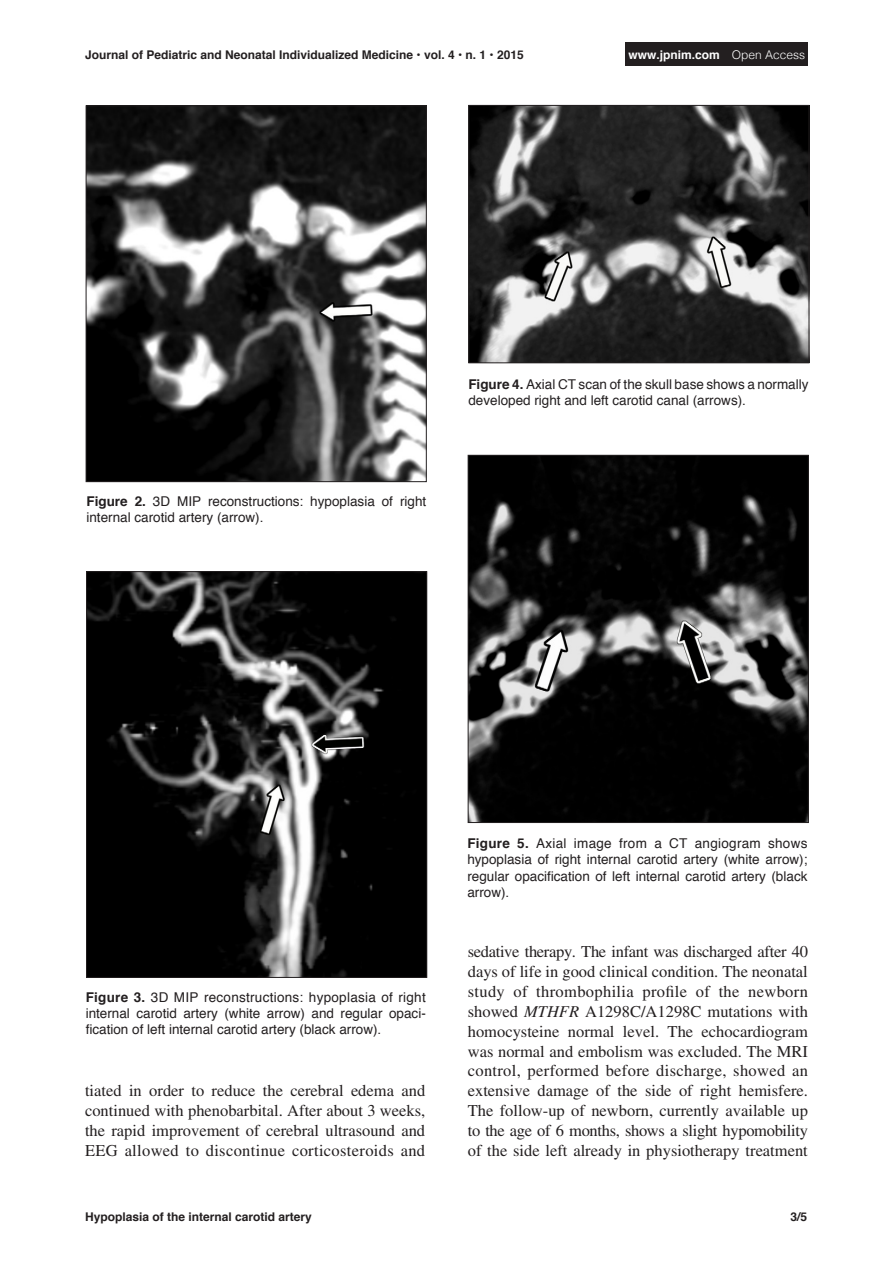
<style>
.page{position:relative;width:893px;height:1263px;background:#fff}
.page>*{position:absolute;margin:0;border:0;box-sizing:border-box;transform-origin:0 0}
.Body1{font:16.5px/20px "Times LT Std";color:#231f20;text-align:justify}
.t1{font:13.5px/16.2px "Helvetica";color:#231f20}
.Footer_Right{font:700 12px "Helvetica";color:#231f20}
.Footer_Left{font:700 12px "Helvetica";color:#231f20}
.Heading2{font:700 12px "Helvetica";color:#fff}
.Page_Right{font:700 12px "Helvetica";color:#231f20}
.s1{font-weight:300}
.s2{font-weight:700}
.s3{font-style:italic}
</style>
<div class="page">
<div style="left:626px;top:43px;width:182px;height:23px;background:#231f20"></div>
<img style="left:88px;top:107px;width:337px;height:373px">
<div style="left:86px;top:105px;width:341px;height:377px;border:1px solid #231f20"></div>
<img style="left:88px;top:573px;width:337px;height:403px">
<div style="left:86px;top:571px;width:341px;height:407px;border:1px solid #231f20"></div>
<img style="left:470px;top:107px;width:337px;height:254px">
<div style="left:468px;top:105px;width:341px;height:258px;border:1px solid #231f20"></div>
<img style="left:470px;top:457px;width:337px;height:364px">
<div style="left:468px;top:455px;width:341px;height:368px;border:1px solid #231f20"></div>
<p class="Footer_Right" style="left:85px;top:45px;width:440px">Journal of Pediatric and Neonatal Individualized Medicine • vol. 4 • n. 1 • 2015</p>
<p class="Heading2" style="left:629px;top:45px;width:178px">www.jpnim.com <span class="s1">Open Access</span></p>
<p class="t1" style="left:86px;top:493px;width:341px"><span class="s2">Figure 2.</span> 3D MIP reconstructions: hypoplasia of right internal carotid artery (arrow).</p>
<p class="t1" style="left:468px;top:376px;width:342px"><span class="s2">Figure 4.</span> Axial CT scan of the skull base shows a normally developed right and left carotid canal (arrows).</p>
<p class="t1" style="left:86px;top:989px;width:342px;text-align:justify"><span class="s2">Figure 3.</span> 3D MIP reconstructions: hypoplasia of right internal carotid artery (white arrow) and regular opaci&shy;fication of left internal carotid artery (black arrow).</p>
<p class="Body1" style="left:85px;top:1080px;width:342px">tiated in order to reduce the cerebral edema and continued with phenobarbital. After about 3 weeks, the rapid improvement of cerebral ultrasound and EEG allowed to discontinue corticosteroids and</p>
<p class="Footer_Left" style="left:85px;top:1207px;width:228px">Hypoplasia of the internal carotid artery</p>
<p class="t1" style="left:467px;top:836px;width:342px;text-align:justify"><span class="s2">Figure 5.</span> Axial image from a CT angiogram shows hypoplasia of right internal carotid artery (white arrow); regular opacification of left internal carotid artery (black arrow).</p>
<p class="Body1" style="left:468px;top:941px;width:342px">sedative therapy. The infant was discharged after 40 days of life in good clinical condition. The neonatal study of thrombophilia profile of the newborn showed <span class="s3">MTHFR</span> A1298C/A1298C mutations with homocysteine normal level. The echocardiogram was normal and embolism was excluded. The MRI control, performed before discharge, showed an extensive damage of the side of right hemisfere.<br>The follow-up of newborn, currently available up to the age of 6 months, shows a slight hypomobility of the side left already in physiotherapy treatment</p>
<p class="Page_Right" style="left:790px;top:1207px;width:18px">3/5</p>
</div>
